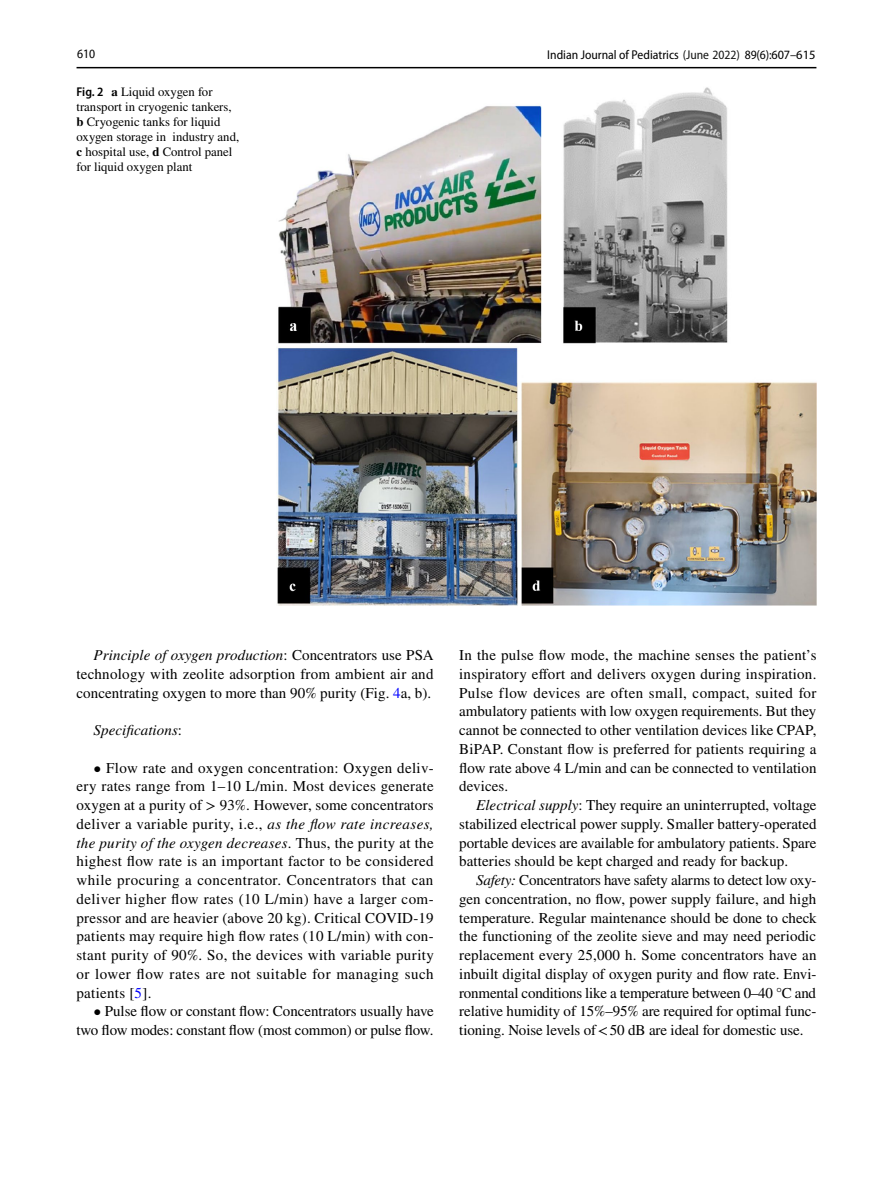
<style>
.page{position:relative;width:893px;height:1187px;background:#fff}
.page>*{position:absolute;margin:0;border:0;box-sizing:border-box;transform-origin:0 0}
.t1{font:15px/18.8px "STIX";letter-spacing:.005em;color:#000;text-align:justify}
.t2{font:italic 15px "STIX";letter-spacing:.005em;color:#000}
.t3{font:12.75px/15px "STIX";color:#000}
.t4{font:semi-condensed 12.75px "Myriad Pro";color:#000}
.t5{font:semi-condensed 12.75px "Myriad Pro Unic";color:#000}
.s1{font-family:"Myriad Pro Semi Cn 2";font-stretch:normal;color:#131413}
.s2{font-family:"Myriad Pro Semi Cn 2";font-stretch:normal}
.s3{font-family:"Myriad Pro";font-weight:600;font-stretch:semi-condensed}
.s4{font-weight:700}
.s5{font-style:italic}
.s6{color:#00f}
.s7{font-style:normal}
</style>
<div class="page">
<hr style="left:77px;top:67px;width:739px;height:1px;background:#000">
<img style="left:276px;top:87px;width:540px;height:518px">
<p class="t5" style="left:77px;top:49px;width:20px">610</p>
<p class="t4" style="left:547px;top:48px;width:270px">Indian Journal of Pediatrics <span class="s1">(June 2022)</span> <span class="s2">89(6):607–615</span></p>
<p class="t3" style="left:77px;top:85px;width:164px"><span class="s3">Fig. 2</span> <span class="s4">a</span> Liquid oxygen for transport in cryogenic tankers, <span class="s4">b</span> Cryogenic tanks for liquid oxygen storage in industry and, <span class="s4">c</span> hospital use, <span class="s4">d</span> Control panel for liquid oxygen plant</p>
<p class="t1" style="left:77px;top:646px;width:358px;text-indent:17px"><span class="s5">Principle of oxygen production</span>: Concentrators use PSA technology with zeolite adsorption from ambient air and concentrating oxygen to more than 90% purity (Fig. <span class="s6">4</span>a, b).</p>
<p class="t2" style="left:94px;top:719px;width:90px">Specifications<span class="s7">:</span></p>
<p class="t1" style="left:77px;top:759px;width:359px;text-indent:17px">• Flow rate and oxygen concentration: Oxygen deliv&shy;ery rates range from 1–10 L/min. Most devices generate oxygen at a purity of &gt; 93%. However, some concentrators deliver a variable purity, i.e., <span class="s5">as the flow rate increases, the purity of the oxygen decreases</span>. Thus, the purity at the highest flow rate is an important factor to be considered while procuring a concentrator. Concentrators that can deliver higher flow rates (10 L/min) have a larger com&shy;pressor and are heavier (above 20 kg). Critical COVID-19 patients may require high flow rates (10 L/min) with con&shy;stant purity of 90%. So, the devices with variable purity or lower flow rates are not suitable for managing such patients [<span class="s6">5</span>].</p>
<p class="t1" style="left:77px;top:1002px;width:359px;text-align:right">• Pulse flow or constant flow: Concentrators usually have two flow modes: constant flow (most common) or pulse flow.</p>
<p class="t1" style="left:459px;top:646px;width:359px">In the pulse flow mode, the machine senses the patient’s inspiratory effort and delivers oxygen during inspiration.<br>Pulse flow devices are often small, compact, suited for ambulatory patients with low oxygen requirements. But they cannot be connected to other ventilation devices like CPAP, BiPAP. Constant flow is preferred for patients requiring a flow rate above 4 L/min and can be connected to ventilation devices.</p>
<p class="t1" style="left:459px;top:796px;width:359px;text-indent:17px"><span class="s5">Electrical supply</span>: They require an uninterrupted, voltage stabilized electrical power supply. Smaller battery-operated portable devices are available for ambulatory patients. Spare batteries should be kept charged and ready for backup.</p>
<p class="t1" style="left:459px;top:871px;width:359px;text-indent:17px"><span class="s5">Safety:</span> Concentrators have safety alarms to detect low oxy&shy;gen concentration, no flow, power supply failure, and high temperature. Regular maintenance should be done to check the functioning of the zeolite sieve and may need periodic replacement every 25,000 h. Some concentrators have an inbuilt digital display of oxygen purity and flow rate. Envi&shy;ronmental conditions like a temperature between 0–40 °C and relative humidity of 15%–95% are required for optimal func&shy;tioning. Noise levels of&lt;50 dB are ideal for domestic use.</p>
</div>
